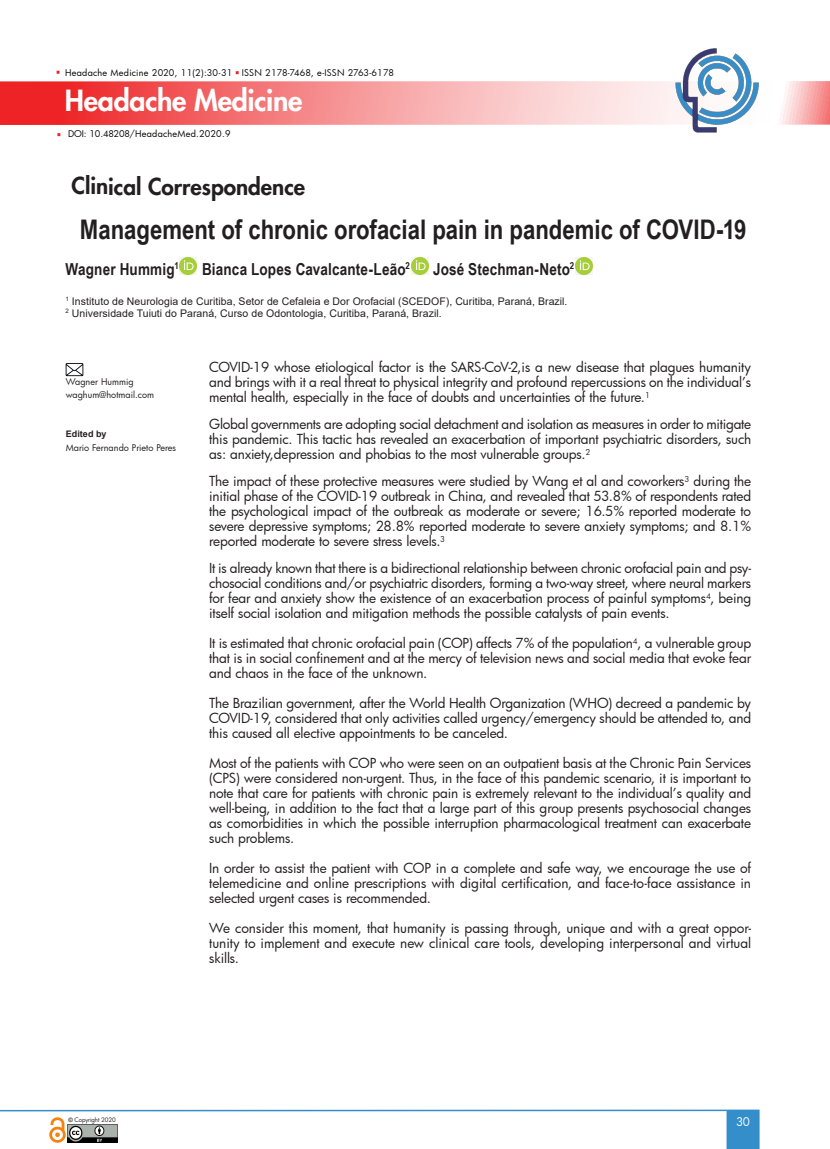
<style>
.page{position:relative;width:830px;height:1149px;background:#fff}
.page>*{position:absolute;margin:0;border:0;box-sizing:border-box;transform-origin:0 0}
.t1{font:800 28.5px "Futura";letter-spacing:-.01em;color:#fff}
.t2{font:700 27px "Arial Narrow";color:#231f20}
.t3{font:800 22.5px "Futura";color:#231f20}
.t4{font:700 16.5px "Arial Narrow";letter-spacing:.01em;color:#231f20}
.texto{font:13.5px/15px "Futura";letter-spacing:-.01em;color:#231f20;text-align:justify}
.t5{font:11.55px "Futura";color:#fff}
.texto-2{font:10.5px "Arial";letter-spacing:.005em;color:#231f20}
.t6{font:9px "Futura";letter-spacing:.03em;color:#040503}
.texto-3{font:9px "Futura";letter-spacing:.005em;color:#231f20}
.texto-4{font:700 9px "Arial";letter-spacing:.005em;color:#231f20}
.t7{font:6px "Futura";letter-spacing:-.015em;color:#231f20}
.s1{font-style:inherit}
.s2{font-family:"Arial";font-weight:700}
</style>
<div class="page">
<svg style="left:0;top:81px;width:829px;height:44px;background:#f69394"></svg>
<svg style="left:726px;top:1109px;width:33px;height:39px"></svg>
<hr style="left:0;top:1109px;width:726px;height:1px;background:#338eca">
<img style="left:67px;top:1124px;width:50px;height:18px">
<img style="left:49px;top:1117px;width:17px;height:25px">
<img style="left:674px;top:48px;width:85px;height:85px">
<img style="left:180px;top:258px;width:17px;height:17px">
<img style="left:411px;top:258px;width:17px;height:17px">
<img style="left:575px;top:258px;width:17px;height:17px">
<img style="left:66px;top:363px;width:18px;height:14px">
<p class="t6" style="left:65px;top:66px;width:330px">Headache Medicine 2020, 11(2):30-31 ISSN 2178-7468, e-ISSN 2763-6178</p>
<h1 class="t1" style="left:65px;top:83px;width:239px">Headache Medicine</h1>
<p class="t6" style="left:68px;top:127px;width:164px"><span class="s1">DOI: 10.48208/</span>HeadacheMed.2020.9</p>
<p class="t3" style="left:71px;top:172px;width:235px">Clinical Correspondence</p>
<p class="t2" style="left:80px;top:209px;width:667px">Management of chronic orofacial pain in pandemic of COVID-19</p>
<p class="t4" style="left:65px;top:256px;width:115px">Wagner Hummig<sup>1</sup></p>
<p class="t4" style="left:202px;top:256px;width:209px">Bianca Lopes Cavalcante-Leão<sup>2</sup></p>
<p class="t4" style="left:433px;top:256px;width:142px">José Stechman-Neto<sup>2</sup></p>
<p class="texto-2" style="left:65px;top:294px;width:503px"><sup>1</sup> Instituto de Neurologia de Curitiba, Setor de Cefaleia e Dor Orofacial (SCEDOF), Curitiba, Paraná, Brazil.</p>
<p class="texto-2" style="left:65px;top:306px;width:377px"><sup>2</sup> Universidade Tuiuti do Paraná, Curso de Odontologia, Curitiba, Paraná, Brazil.</p>
<p class="texto-3" style="left:66px;top:376px;width:69px">Wagner Hummig</p>
<p class="texto-3" style="left:66px;top:388px;width:90px">waghum@hotmail.com</p>
<p class="texto-4" style="left:66px;top:427px;width:42px">Edited by</p>
<p class="texto-3" style="left:66px;top:441px;width:112px">Mario Fernando Prieto Peres</p>
<p class="texto" style="left:209px;top:359px;width:543px">COVID-19 whose etiological factor is the SARS-CoV-2,is a new disease that plagues humanity and brings with it a real threat to physical integrity and profound repercussions on the individual’s mental health, especially in the face of doubts and uncertainties of the future.<sup>1</sup></p>
<p class="texto" style="left:209px;top:416px;width:543px">Global governments are adopting social detachment and isolation as measures in order to mitigate this pandemic. This tactic has revealed an exacerbation of important psychiatric disorders, such as: anxiety,depression and phobias to the most vulnerable groups.<sup>2</sup></p>
<p class="texto" style="left:209px;top:473px;width:543px">The impact of these protective measures were studied by Wang et al and coworkers<sup>3</sup> during the initial phase of the COVID-19 outbreak in China, and revealed that 53.8% of respondents rated the psychological impact of the outbreak as moderate or severe; 16.5% reported moderate to severe depressive symptoms; 28.8% reported moderate to severe anxiety symptoms; and 8.1% reported moderate to severe stress levels.<sup>3</sup></p>
<p class="texto" style="left:209px;top:560px;width:543px">It is already known that there is a bidirectional relationship between chronic orofacial pain and psy&shy;chosocial conditions and/or psychiatric disorders, forming a two-way street, where neural markers for fear and anxiety show the existence of an exacerbation process of painful symptoms<sup>4</sup>, being itself social isolation and mitigation methods the possible catalysts of pain events.</p>
<p class="texto" style="left:209px;top:635px;width:543px">It is estimated that chronic orofacial pain (COP) affects 7% of the population<sup>4</sup>, a vulnerable group that is in social confinement and at the mercy of television news and social media that evoke fear and chaos in the face of the unknown.</p>
<p class="texto" style="left:209px;top:695px;width:543px">The Brazilian government, after the World Health Organization (WHO) decreed a pandemic by COVID-19, considered that only activities called urgency/emergency should be attended to, and this caused all elective appointments to be canceled.</p>
<p class="texto" style="left:209px;top:755px;width:543px">Most of the patients with COP who were seen on an outpatient basis at the Chronic Pain Services (CPS) were considered non-urgent. Thus, in the face of this pandemic scenario, it is important to note that care for patients with chronic pain is extremely relevant to the individual’s quality and well-being, in addition to the fact that a large part of this group presents psychosocial changes as comorbidities in which the possible interruption pharmacological treatment can exacerbate such problems.</p>
<p class="texto" style="left:209px;top:860px;width:543px">In order to assist the patient with COP in a complete and safe way, we encourage the use of telemedicine and online prescriptions with digital certification, and face-to-face assistance in selected urgent cases is recommended.</p>
<p class="texto" style="left:209px;top:920px;width:543px">We consider this moment, that humanity is passing through, unique and with a great oppor&shy;tunity to implement and execute new clinical care tools, developing interpersonal and virtual skills.</p>
<p class="t7" style="left:68px;top:1114px;width:49px"><span class="s2">©</span> Copyright 2020</p>
<p class="t5" style="left:735px;top:1113px;width:16px">30</p>
</div>
